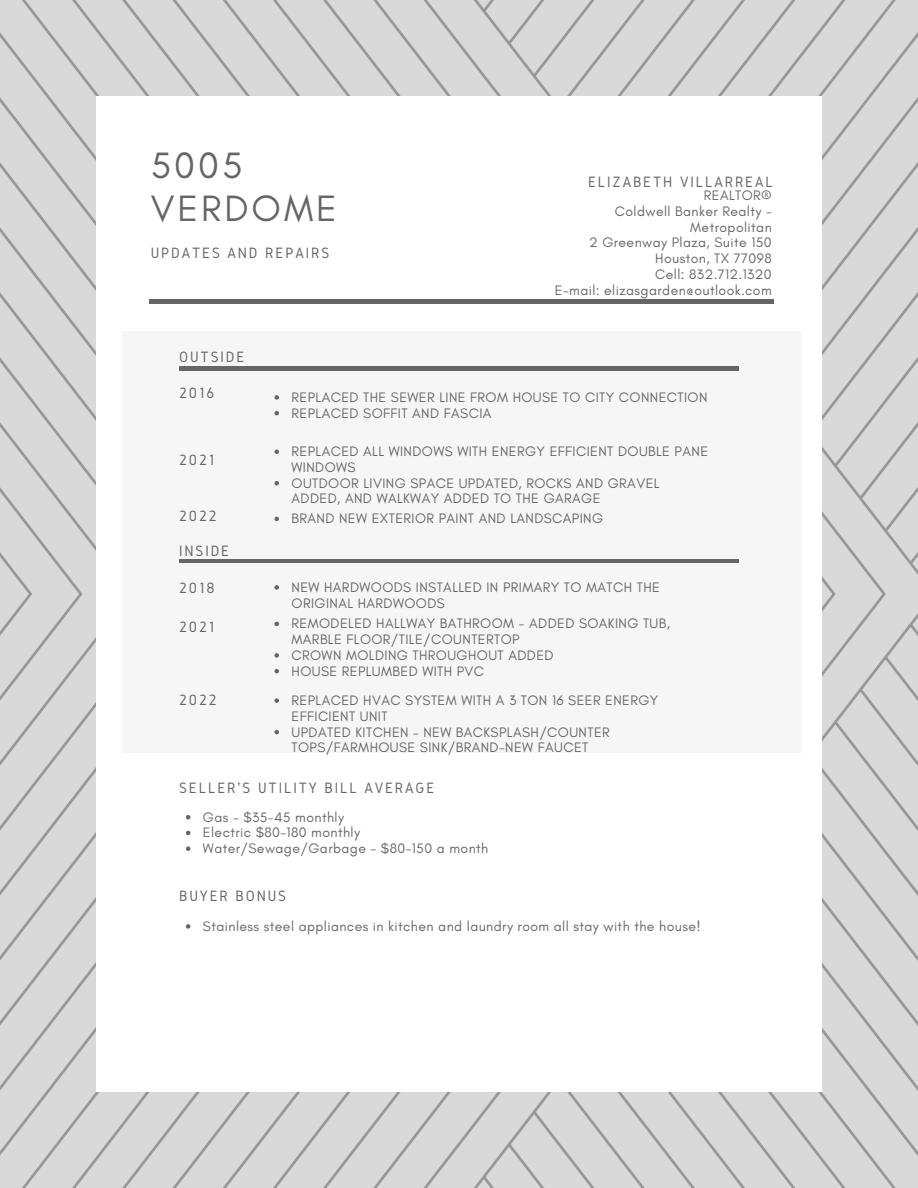
<style>
.page{position:relative;width:918px;height:1188px;background:#fff}
.page>*{position:absolute;margin:0;border:0;box-sizing:border-box;transform-origin:0 0}
.t1{font:37.35px/42.8px "Glacial Indifference";letter-spacing:.08em;color:#666}
.t2{font:15.6px "Gidole";letter-spacing:.12em;color:#666}
.t3{font:13.95px/15.8px "Glacial Indifference";letter-spacing:.03em;color:#666}
</style>
<div class="page">
<img style="left:0;top:0;width:918px;height:1188px">
<div style="left:96px;top:96px;width:726px;height:996px;background:#fff"></div>
<hr style="left:150px;top:300px;width:624px;height:3px;background:#666">
<svg style="left:186px;top:924px;width:4px;height:5px"></svg>
<div style="left:122px;top:331px;width:680px;height:421px;background:#f6f6f6"></div>
<svg style="left:274px;top:395px;width:5px;height:5px"></svg>
<svg style="left:274px;top:411px;width:5px;height:4px"></svg>
<svg style="left:274px;top:517px;width:5px;height:4px"></svg>
<hr style="left:179px;top:367px;width:559px;height:3px;background:#666">
<svg style="left:274px;top:449px;width:5px;height:5px"></svg>
<svg style="left:274px;top:481px;width:5px;height:4px"></svg>
<hr style="left:179px;top:559px;width:559px;height:4px;background:#666">
<svg style="left:274px;top:585px;width:5px;height:5px"></svg>
<svg style="left:274px;top:622px;width:5px;height:4px"></svg>
<svg style="left:274px;top:653px;width:5px;height:5px"></svg>
<svg style="left:274px;top:669px;width:5px;height:4px"></svg>
<svg style="left:274px;top:698px;width:5px;height:5px"></svg>
<svg style="left:274px;top:730px;width:5px;height:4px"></svg>
<svg style="left:186px;top:815px;width:4px;height:4px"></svg>
<svg style="left:186px;top:831px;width:4px;height:4px"></svg>
<svg style="left:186px;top:846px;width:4px;height:5px"></svg>
<h1 class="t1" style="left:151px;top:144px;width:188px">5005<br>VERDOME</h1>
<p class="t2" style="left:151px;top:244px;width:180px">UPDATES AND REPAIRS</p>
<p class="t2" style="left:588px;top:173px;width:186px">ELIZABETH VILLARREAL</p>
<p class="t3" style="left:555px;top:187px;width:218px;text-align:right">REALTOR®<br>Coldwell Banker Realty -<br>Metropolitan<br>2 Greenway Plaza, Suite 150<br>Houston, TX 77098<br>Cell: 832.712.1320<br>E-mail: elizasgarden@outlook.com</p>
<p class="t2" style="left:179px;top:348px;width:67px">OUTSIDE</p>
<p class="t2" style="left:179px;top:384px;width:37px">2016</p>
<p class="t3" style="left:292px;top:389px;width:417px">REPLACED THE SEWER LINE FROM HOUSE TO CITY CONNECTION<br>REPLACED SOFFIT AND FASCIA</p>
<p class="t2" style="left:179px;top:451px;width:37px">2021</p>
<p class="t2" style="left:179px;top:507px;width:39px">2022</p>
<p class="t2" style="left:179px;top:542px;width:52px">INSIDE</p>
<p class="t2" style="left:179px;top:579px;width:37px">2018</p>
<p class="t2" style="left:179px;top:618px;width:37px">2021</p>
<p class="t2" style="left:179px;top:691px;width:39px">2022</p>
<p class="t3" style="left:292px;top:443px;width:418px">REPLACED ALL WINDOWS WITH ENERGY EFFICIENT DOUBLE PANE WINDOWS<br>OUTDOOR LIVING SPACE UPDATED, ROCKS AND GRAVEL ADDED, AND WALKWAY ADDED TO THE GARAGE</p>
<p class="t3" style="left:292px;top:511px;width:313px">BRAND NEW EXTERIOR PAINT AND LANDSCAPING</p>
<p class="t3" style="left:292px;top:579px;width:370px">NEW HARDWOODS INSTALLED IN PRIMARY TO MATCH THE<br>ORIGINAL HARDWOODS</p>
<p class="t3" style="left:292px;top:616px;width:380px">REMODELED HALLWAY BATHROOM - ADDED SOAKING TUB, MARBLE FLOOR/TILE/COUNTERTOP<br>CROWN MOLDING THROUGHOUT ADDED<br>HOUSE REPLUMBED WITH PVC</p>
<p class="t3" style="left:292px;top:692px;width:368px">REPLACED HVAC SYSTEM WITH A 3 TON 16 SEER ENERGY EFFICIENT UNIT<br>UPDATED KITCHEN – NEW BACKSPLASH/COUNTER TOPS/FARMHOUSE SINK/BRAND-NEW FAUCET</p>
<p class="t2" style="left:179px;top:779px;width:257px">SELLER'S UTILITY BILL AVERAGE</p>
<p class="t3" style="left:203px;top:809px;width:287px">Gas - $35-45 monthly<br>Electric $80-180 monthly<br>Water/Sewage/Garbage - $80-150 a month</p>
<p class="t2" style="left:179px;top:887px;width:109px">BUYER BONUS</p>
<p class="t3" style="left:203px;top:918px;width:499px">Stainless steel appliances in kitchen and laundry room all stay with the house!</p>
</div>
